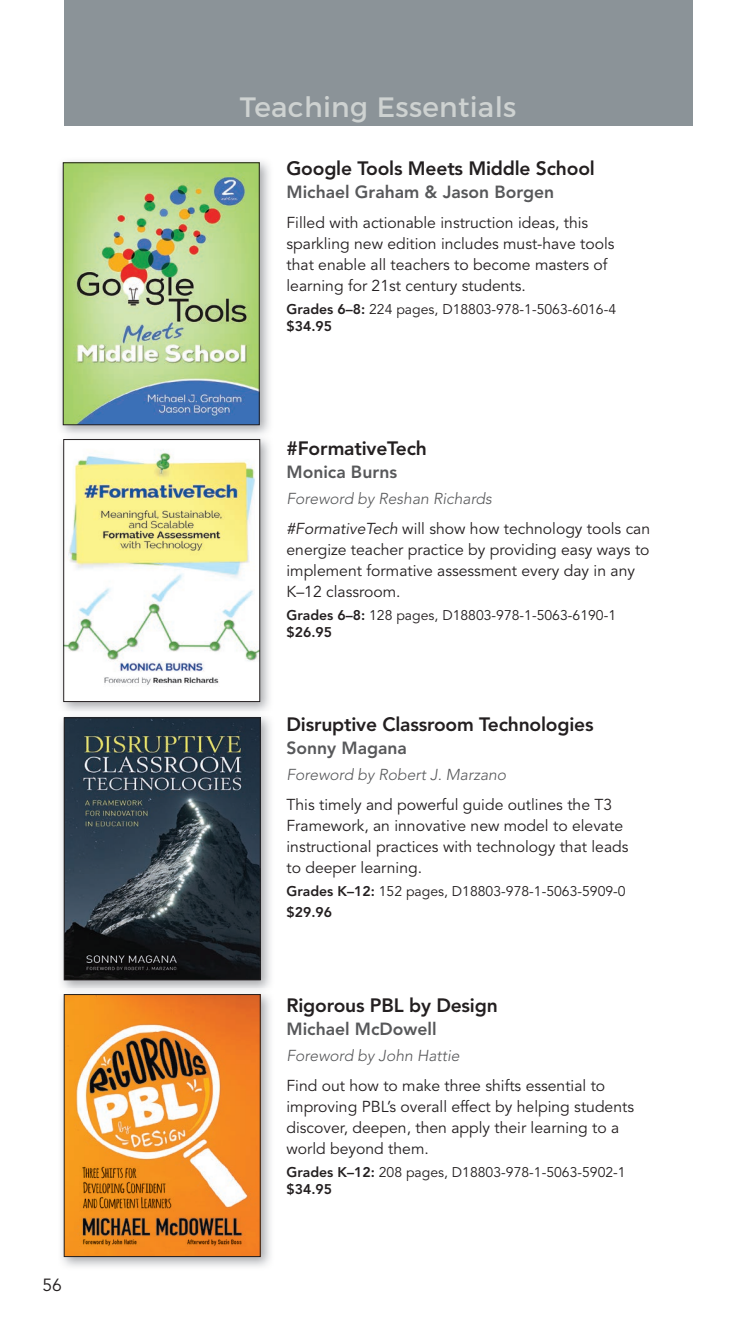
<style>
.page{position:relative;width:756px;height:1323px;background:#fff}
.page>*{position:absolute;margin:0;border:0;box-sizing:border-box;transform-origin:0 0}
.t1{font:28px "Montserrat";letter-spacing:.01em;color:#ced2d1}
.t2{font:800 19.25px "Avenir";letter-spacing:-.01em;color:#231f20}
.t3{font:800 17.5px "Avenir";color:#57585a}
.t4{font:17.5px "Avenir";color:#231f20}
.t5{font:15.75px/21px "Avenir";color:#231f20}
.t6{font:italic 300 15.75px "Avenir";color:#57585a}
.t7{font:14px/16.8px "Avenir";color:#231f20}
.s1{font-weight:800}
.s2{font-weight:300;font-style:italic;color:#57585a}
.s3{font-style:italic}
</style>
<div class="page">
<div style="left:64px;top:0;width:628px;height:125px;background:#8b9398"></div>
<img style="left:60px;top:161px;width:210px;height:272px">
<img style="left:65px;top:165px;width:192px;height:258px">
<div style="left:63px;top:163px;width:196px;height:262px;border:1px solid #231f20"></div>
<img style="left:61px;top:439px;width:209px;height:272px">
<img style="left:65px;top:441px;width:193px;height:259px">
<div style="left:63px;top:439px;width:197px;height:263px;border:1px solid #231f20"></div>
<img style="left:61px;top:716px;width:210px;height:273px">
<img style="left:66px;top:720px;width:192px;height:258px">
<div style="left:64px;top:718px;width:196px;height:262px;border:1px solid #231f20"></div>
<img style="left:61px;top:994px;width:210px;height:273px">
<img style="left:66px;top:996px;width:192px;height:259px">
<div style="left:64px;top:994px;width:196px;height:263px;border:1px solid #231f20"></div>
<p class="t4" style="left:42px;top:1275px;width:21px">56</p>
<h1 class="t1" style="left:240px;top:84px;width:278px">Teaching Essentials</h1>
<p class="t2" style="left:287px;top:157px;width:310px">Google Tools Meets Middle School</p>
<p class="t3" style="left:287px;top:182px;width:269px">Michael Graham &amp; Jason Borgen</p>
<p class="t5" style="left:287px;top:213px;width:330px">Filled with actionable instruction ideas, this sparkling new edition includes must-have tools that enable all teachers to become masters of learning for 21st century students.</p>
<p class="t7" style="left:287px;top:301px;width:331px"><span class="s1">Grades 6–8:</span> 224 pages, D18803-978-1-5063-6016-4 <span class="s1">$34.95</span></p>
<p class="t2" style="left:287px;top:437px;width:142px">#FormativeTech</p>
<p class="t3" style="left:287px;top:462px;width:112px">Monica Burns</p>
<p class="t5" style="left:287px;top:484px;width:365px;line-height:29.8px"><span class="s2">Foreword by Reshan Richards<br></span><span class="s3">#FormativeTech</span> will show how technology tools can</p>
<p class="t5" style="left:287px;top:539px;width:365px">energize teacher practice by providing easy ways to implement formative assessment every day in any<br>K–12 classroom.</p>
<p class="t7" style="left:287px;top:607px;width:331px"><span class="s1">Grades 6–8:</span> 128 pages, D18803-978-1-5063-6190-1 <span class="s1">$26.95</span></p>
<p class="t2" style="left:287px;top:713px;width:309px">Disruptive Classroom Technologies</p>
<p class="t3" style="left:287px;top:738px;width:122px">Sonny Magana</p>
<p class="t6" style="left:287px;top:766px;width:221px">Foreword by Robert J. Marzano</p>
<p class="t5" style="left:287px;top:795px;width:344px">This timely and powerful guide outlines the T3<br>Framework, an innovative new model to elevate instructional practices with technology that leads to deeper learning.</p>
<p class="t7" style="left:287px;top:881px;width:341px;line-height:21px"><span class="s1">Grades K–12:</span> 152 pages, D18803-978-1-5063-5909-0 <span class="s1">$29.96</span></p>
<p class="t2" style="left:287px;top:994px;width:213px">Rigorous PBL by Design</p>
<p class="t3" style="left:287px;top:1019px;width:152px">Michael McDowell</p>
<p class="t6" style="left:287px;top:1047px;width:175px">Foreword by John Hattie</p>
<p class="t5" style="left:287px;top:1076px;width:349px">Find out how to make three shifts essential to improving PBL’s overall effect by helping students discover, deepen, then apply their learning to a world beyond them.</p>
<p class="t7" style="left:287px;top:1165px;width:341px"><span class="s1">Grades K–12:</span> 208 pages, D18803-978-1-5063-5902-1 <span class="s1">$34.95</span></p>
</div>
